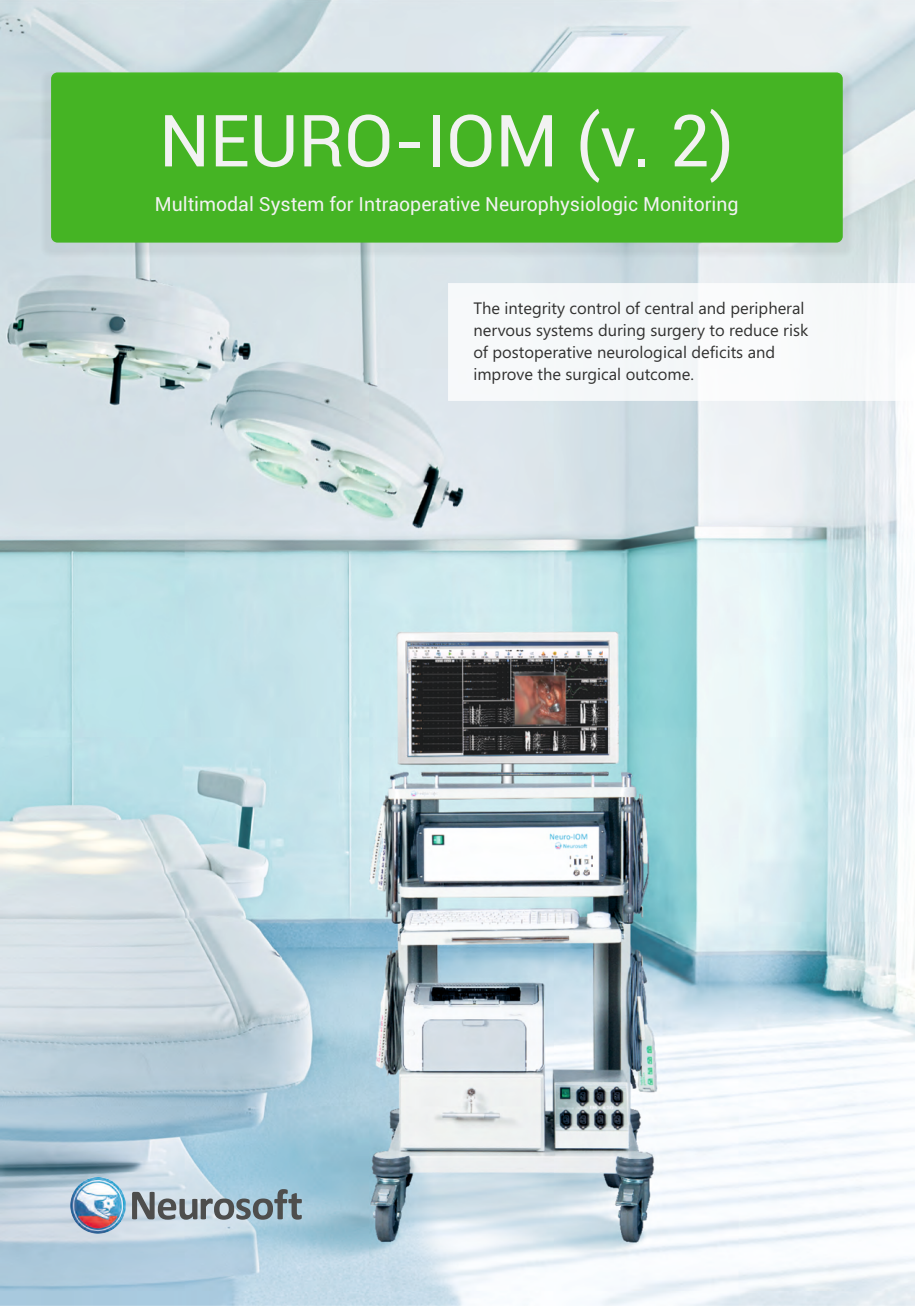
<style>
.page{position:relative;width:915px;height:1306px;background:#fff}
.page>*{position:absolute;margin:0;border:0;box-sizing:border-box;transform-origin:0 0}
.t1{font:72px "Roboto";color:#fff}
.t2{font:19.5px "Roboto";color:#fff}
.t3{font:16.5px/21.9px "Segoe UI";color:#313130}
</style>
<div class="page">
<img style="left:0;top:0;width:914px;height:1305px">
<img style="left:40px;top:71px;width:813px;height:186px">
<img style="left:448px;top:283px;width:466px;height:117px">
<img style="left:70px;top:1177px;width:56px;height:56px">
<svg style="left:132px;top:1188px;width:170px;height:31px;background:#91a0a8"></svg>
<h1 class="t1" style="left:159px;top:112px;width:576px">NEURO-IOM (v. 2)</h1>
<p class="t2" style="left:155px;top:196px;width:585px">Multimodal System for Intraoperative Neurophysiologic Monitoring</p>
<p class="t3" style="left:473px;top:298px;width:336px">The integrity control of central and peripheral nervous systems during surgery to reduce risk of postoperative neurological deficits and improve the surgical outcome.</p>
</div>
